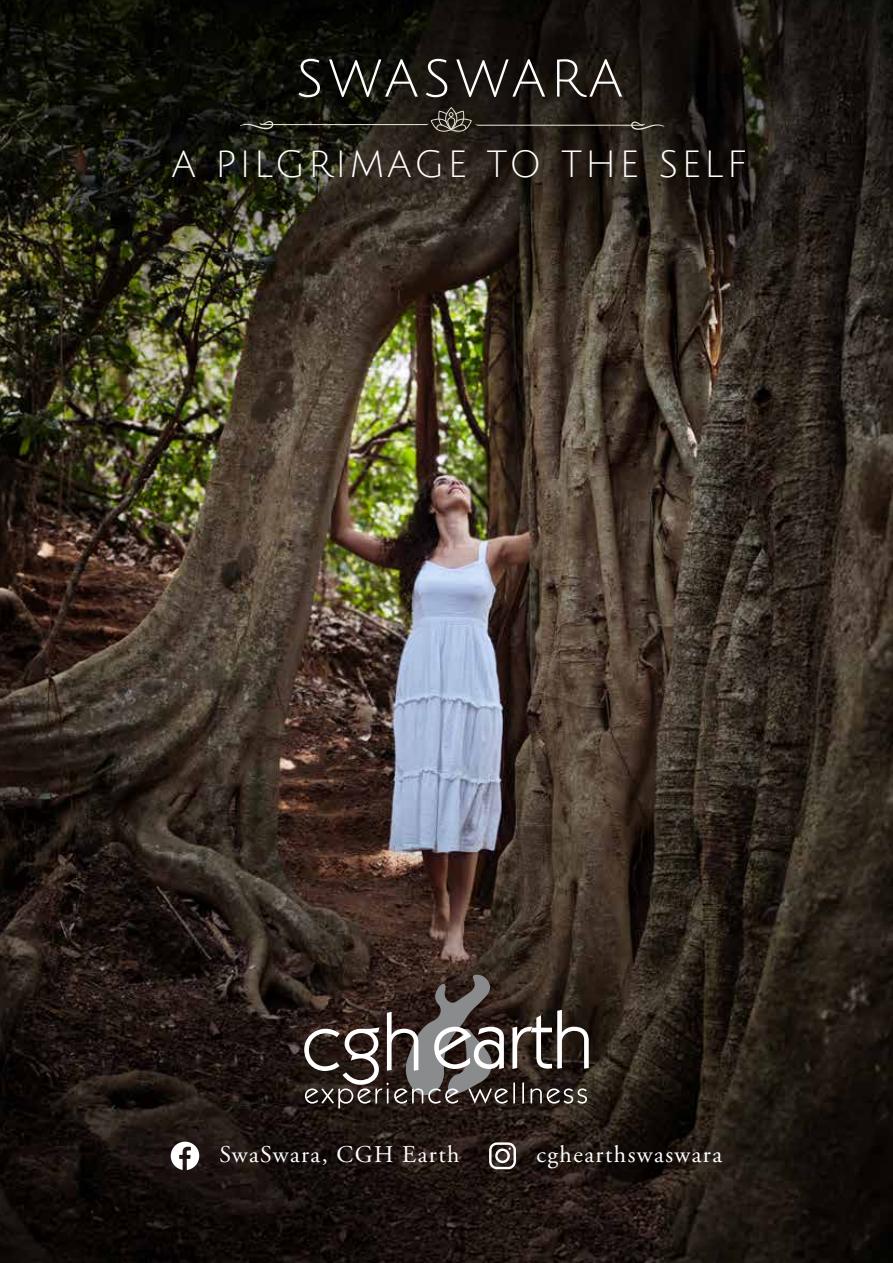
<style>
.page{position:relative;width:893px;height:1263px;background:#fff}
.page>*{position:absolute;margin:0;border:0;box-sizing:border-box;transform-origin:0 0}
.t1{font:51.9px "Julius Sans One";letter-spacing:.08em;color:#fff}
.t2{font:36.9px "Julius Sans One";letter-spacing:.08em;color:#fff}
.t3{font:24px "Adobe Garamond Pro";letter-spacing:.06em;color:#fff}
</style>
<div class="page">
<img style="left:0;top:0;width:893px;height:1263px">
<svg style="left:304px;top:974px;width:285px;height:134px;background:#4f4641"></svg>
<svg style="left:240px;top:107px;width:424px;height:25px;background:#28251e"></svg>
<svg style="left:171px;top:1141px;width:29px;height:29px"></svg>
<svg style="left:489px;top:1142px;width:27px;height:27px"></svg>
<h1 class="t1" style="left:296px;top:52px;width:329px">SWASWARA</h1>
<h2 class="t2" style="left:171px;top:145px;width:577px">A PILGRIMAGE TO THE SELF</h2>
<p class="t3" style="left:219px;top:1139px;width:242px">SwaSwara, CGH Earth</p>
<p class="t3" style="left:536px;top:1139px;width:187px">cghearthswaswara</p>
</div>
